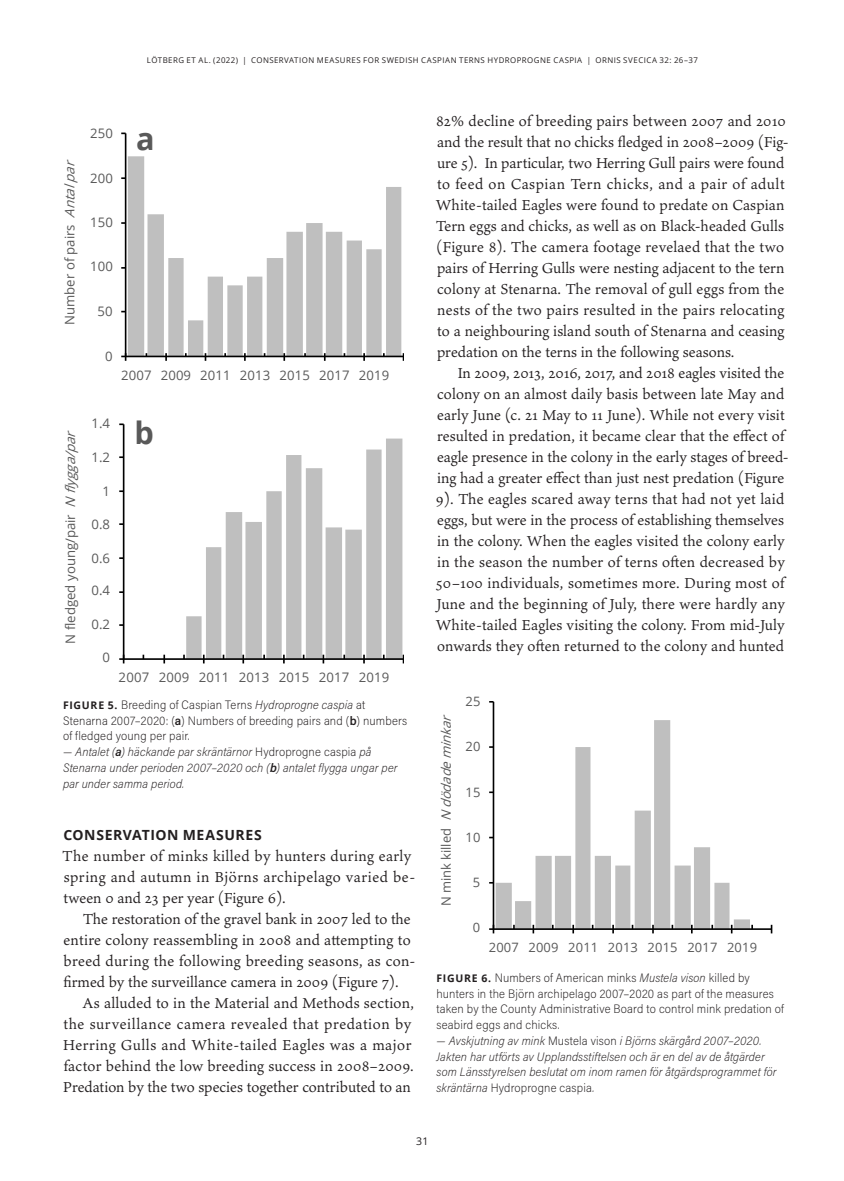
<style>
.page{position:relative;width:844px;height:1181px;background:#fff}
.page>*{position:absolute;margin:0;border:0;box-sizing:border-box;transform-origin:0 0}
.t1{font:700 30.62px "Open Sans";color:#595959}
.EN_Body{font:15.75px/21px "Ten Oldstyle";letter-spacing:.005em;color:#231f20}
.EN_Body__1st_paragra{font:15.75px/21px "Ten Oldstyle";letter-spacing:.025em;color:#231f20}
.EN_H2{font:700 14px "Open Sans";letter-spacing:.04em;color:#231f20}
.t2{font:13.12px "Open Sans";letter-spacing:.01em;color:#595959}
.t3{font:12.95px "Open Sans";letter-spacing:.01em;color:#595959}
.t4{font:italic 12.95px "Open Sans";color:#595959}
.EN_Caption_Main{font:italic 200 12.25px/15.8px "Acumin Pro Semi Cond";letter-spacing:.01em;color:#231f20}
.EN_Caption_Main-2{font:200 12.25px/15.8px "Acumin Pro Semi Cond";letter-spacing:.015em;color:#231f20}
.t5{font:10.5px "Open Sans";color:#231f20}
.t6{font:7.88px "Open Sans";letter-spacing:.06em;color:#231f20}
.s1{font-style:italic}
.s2{font-family:"Open Sans";font-weight:700;font-size:10.5px}
.s3{font-weight:600}
.s4{font-style:normal}
</style>
<div class="page">
<svg style="left:128px;top:156px;width:273px;height:200px"></svg>
<hr style="left:125px;top:133px;width:1px;height:223px;background:#000">
<hr style="left:126px;top:356px;width:277px;height:1px;background:#000">
<svg style="left:121px;top:353px;width:5px;height:8px"></svg>
<svg style="left:165px;top:353px;width:2px;height:8px"></svg>
<svg style="left:244px;top:353px;width:2px;height:8px"></svg>
<svg style="left:283px;top:353px;width:2px;height:8px"></svg>
<svg style="left:363px;top:353px;width:2px;height:8px"></svg>
<svg style="left:186px;top:438px;width:216px;height:220px;fill:#bfbfbf"></svg>
<hr style="left:123px;top:424px;width:1px;height:235px;background:#000">
<hr style="left:124px;top:658px;width:279px;height:2px;background:#000">
<svg style="left:119px;top:654px;width:5px;height:9px"></svg>
<svg style="left:163px;top:654px;width:2px;height:9px"></svg>
<svg style="left:242px;top:654px;width:2px;height:9px"></svg>
<svg style="left:322px;top:654px;width:2px;height:9px"></svg>
<svg style="left:363px;top:654px;width:2px;height:9px"></svg>
<svg style="left:495px;top:720px;width:254px;height:208px"></svg>
<hr style="left:492px;top:702px;width:2px;height:227px;background:#000">
<hr style="left:493px;top:928px;width:278px;height:2px;background:#000">
<svg style="left:489px;top:925px;width:5px;height:8px"></svg>
<svg style="left:532px;top:925px;width:2px;height:8px"></svg>
<svg style="left:572px;top:925px;width:2px;height:8px"></svg>
<svg style="left:730px;top:925px;width:2px;height:8px"></svg>
<svg style="left:770px;top:925px;width:2px;height:8px"></svg>
<p class="t6" style="left:147px;top:55px;width:552px">LÖTBERG ET AL. (2022) | CONSERVATION MEASURES FOR SWEDISH CASPIAN TERNS HYDROPROGNE CASPIA | ORNIS SVECICA 32: 26–37</p>
<p class="t2" style="left:61px;top:325px;width:170px;rotate:-90deg">Number of pairs <span class="s1">Antalpar</span></p>
<p class="t2" style="left:90px;top:124px;width:24px">250</p>
<p class="t2" style="left:90px;top:169px;width:24px">200</p>
<p class="t1" style="left:136px;top:117px;width:20px">a</p>
<p class="t2" style="left:90px;top:214px;width:24px">150</p>
<p class="t2" style="left:90px;top:257px;width:24px">100</p>
<p class="t2" style="left:97px;top:302px;width:17px">50</p>
<p class="t2" style="left:105px;top:347px;width:9px">0</p>
<p class="t2" style="left:121px;top:367px;width:270px">2007 2009 2011 2013 2015 2017 2019</p>
<p class="t2" style="left:91px;top:414px;width:20px">1.4</p>
<p class="t2" style="left:61px;top:644px;width:218px;rotate:-90deg">N fledged young/pair <span class="s1">Nflygga/par</span></p>
<p class="t1" style="left:134px;top:411px;width:21px">b</p>
<p class="t2" style="left:91px;top:448px;width:20px">1.2</p>
<p class="t2" style="left:102px;top:482px;width:9px">1</p>
<p class="t2" style="left:91px;top:515px;width:20px">0.8</p>
<p class="t2" style="left:91px;top:549px;width:20px">0.6</p>
<p class="t2" style="left:91px;top:582px;width:20px">0.4</p>
<p class="t2" style="left:91px;top:616px;width:20px">0.2</p>
<p class="t2" style="left:102px;top:648px;width:9px">0</p>
<p class="t2" style="left:119px;top:668px;width:272px">2007 2009 2011 2013 2015 2017 2019</p>
<p class="EN_Caption_Main-2" style="left:63px;top:696px;width:345px"><span class="s2">FIGURE 5.</span> Breeding of Caspian Terns <span class="s1">Hydroprogne caspia</span> at<br>Stenarna 2007–2020: (<span class="s3">a</span>) Numbers of breeding pairs and (<span class="s3">b</span>) numbers of fledged young per pair.</p>
<p class="EN_Caption_Main" style="left:63px;top:743px;width:336px">— Antalet (<span class="s3">a</span>) häckande par skräntärnor <span class="s4">Hydroprogne caspia</span> på<br>Stenarna under perioden 2007–2020 och (<span class="s3">b</span>) antalet flygga ungar per par under samma period.</p>
<p class="EN_H2" style="left:63px;top:825px;width:200px">CONSERVATION MEASURES</p>
<p class="EN_Body__1st_paragra" style="left:62px;top:845px;width:354px">The number of minks killed by hunters during early spring and autumn in Björns archipelago varied be&shy;tween 0 and 23 per year (Figure 6).</p>
<p class="EN_Body" style="left:63px;top:908px;width:353px;text-indent:19px">The restoration of the gravel bank in 2007 led to the entire colony reassembling in 2008 and attempting to breed during the following breeding seasons, as con&shy;firmed by the surveillance camera in 2009 (Figure 7).</p>
<p class="EN_Body" style="left:63px;top:992px;width:352px;text-indent:20px">As alluded to in the Material and Methods section, the surveillance camera revealed that predation by Herring Gulls and White-tailed Eagles was a major factor behind the low breeding success in 2008–2009.<br>Predation by the two species together contributed to an</p>
<p class="EN_Body" style="left:435px;top:110px;width:354px">82% decline of breeding pairs between 2007 and 2010 and the result that no chicks fledged in 2008–2009 (Fig&shy;ure 5). In particular, two Herring Gull pairs were found to feed on Caspian Tern chicks, and a pair of adult White-tailed Eagles were found to predate on Caspian Tern eggs and chicks, as well as on Black-headed Gulls (Figure 8). The camera footage revelaed that the two pairs of Herring Gulls were nesting adjacent to the tern colony at Stenarna. The removal of gull eggs from the nests of the two pairs resulted in the pairs relocating to a neighbouring island south of Stenarna and ceasing predation on the terns in the following seasons.</p>
<p class="EN_Body" style="left:435px;top:362px;width:354px;text-indent:22px">In 2009, 2013, 2016, 2017, and 2018 eagles visited the colony on an almost daily basis between late May and early June (c. 21 May to 11 June). While not every visit resulted in predation, it became clear that the effect of eagle presence in the colony in the early stages of breed&shy;ing had a greater effect than just nest predation (Figure 9). The eagles scared away terns that had not yet laid eggs, but were in the process of establishing themselves in the colony. When the eagles visited the colony early in the season the number of terns often decreased by 50–100 individuals, sometimes more. During most of June and the beginning of July, there were hardly any White-tailed Eagles visiting the colony. From mid-July onwards they often returned to the colony and hunted</p>
<p class="t4" style="left:437px;top:906px;width:197px;rotate:-90deg"><span class="s4">N m i n k k i l l e d</span> Ndödademinkar</p>
<p class="t3" style="left:465px;top:692px;width:16px">25</p>
<p class="t3" style="left:465px;top:738px;width:16px">20</p>
<p class="t3" style="left:465px;top:783px;width:16px">15</p>
<p class="t3" style="left:465px;top:828px;width:16px">10</p>
<p class="t3" style="left:472px;top:873px;width:9px">5</p>
<p class="t3" style="left:472px;top:918px;width:9px">0</p>
<p class="t3" style="left:488px;top:938px;width:270px">2007 2009 2011 2013 2015 2017 2019</p>
<p class="EN_Caption_Main-2" style="left:436px;top:969px;width:349px"><span class="s2">FIGURE 6.</span> Numbers of American minks <span class="s1">Mustela vison</span> killed by hunters in the Björn archipelago 2007–2020 as part of the measures taken by the County Administrative Board to control mink predation of seabird eggs and chicks.</p>
<p class="EN_Caption_Main" style="left:436px;top:1032px;width:341px">— Avskjutning av mink <span class="s4">Mustela vison</span> i Björns skärgård 2007–2020.<br>Jakten har utförts av Upplandsstiftelsen och är en del av de åtgärder som Länsstyrelsen beslutat om inom ramen för åtgärdsprogrammet för skräntärna <span class="s4">Hydroprogne caspia</span>.</p>
<p class="t5" style="left:416px;top:1133px;width:14px">31</p>
</div>
